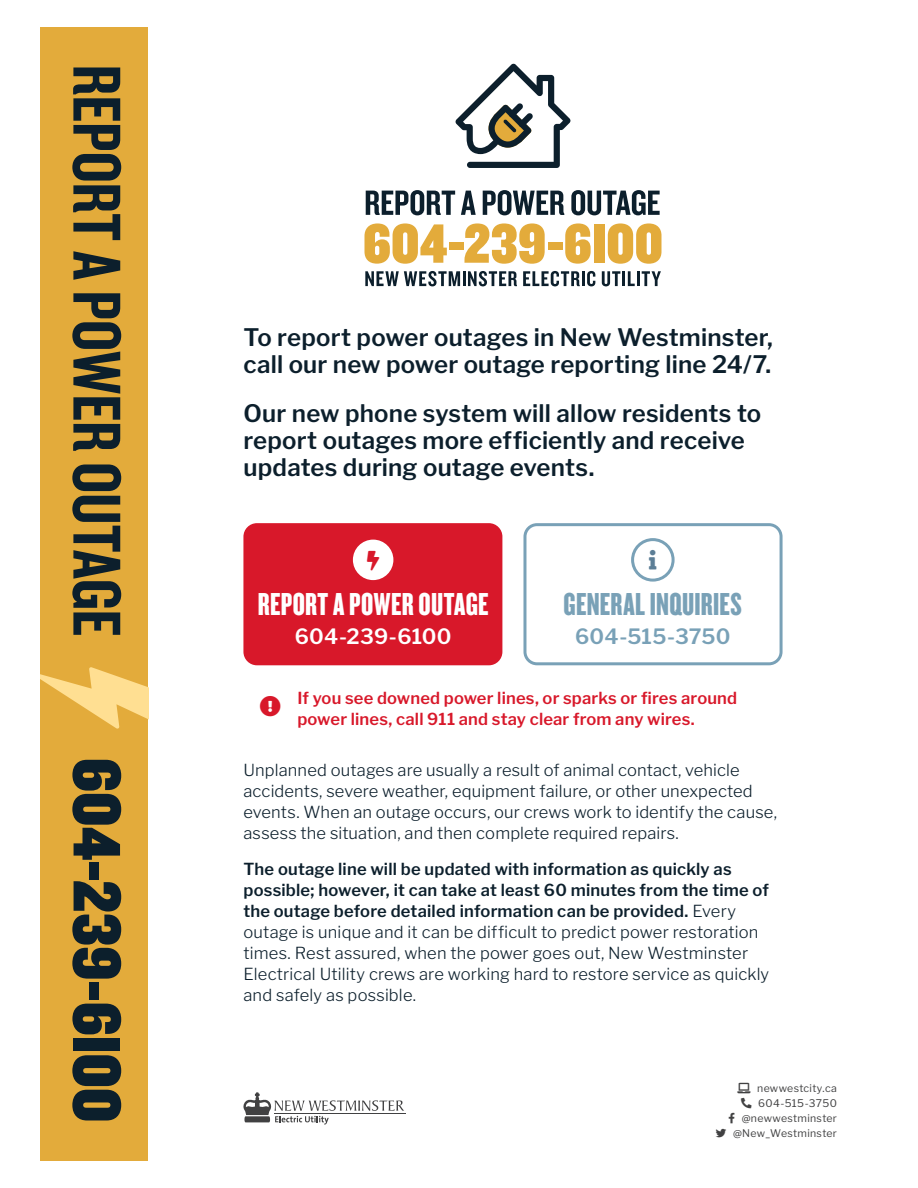
<style>
.page{position:relative;width:918px;height:1188px;background:#fff}
.page>*{position:absolute;margin:0;border:0;box-sizing:border-box;transform-origin:0 0}
.t1{font:33px "Knockout HTF68 Full Featherwt";letter-spacing:.01em;color:#fff}
.t2{font:33px "Knockout HTF68 Full Featherwt";letter-spacing:.01em;color:#79a1b7}
.t3{font:600 24px/27px "Libre Franklin";letter-spacing:.01em;color:#0c1f2c}
.t4{font:600 21px "Libre Franklin";letter-spacing:.01em;color:#fff}
.t5{font:600 21px "Libre Franklin";letter-spacing:.01em;color:#79a1b7}
.t6{font:300 16.5px/21px "Libre Franklin";letter-spacing:.01em;color:#0c1f2c}
.t7{font:600 16.5px/21px "Libre Franklin";letter-spacing:.01em;color:#d8182a}
.t8{font:10.5px/15px "Libre Franklin";letter-spacing:.03em;color:#414142;text-align:right}
.s1{font-weight:600}
</style>
<div class="page">
<div style="left:243px;top:523px;width:259px;height:142px;background:#d8182a;border-radius:14px"></div>
<div style="left:40px;top:27px;width:108px;height:1134px;background:#e3ab3b"></div>
<div style="left:353px;top:540px;width:40px;height:40px;background:#fff;border-radius:50%"></div>
<svg style="left:40px;top:667px;width:108px;height:62px"></svg>
<svg style="left:365px;top:271px;width:152px;height:15px"></svg>
<svg style="left:523px;top:271px;width:57px;height:15px"></svg>
<hr style="left:582px;top:271px;width:3px;height:15px;background:#0c1f2c">
<svg style="left:587px;top:271px;width:8px;height:15px"></svg>
<svg style="left:602px;top:271px;width:33px;height:15px"></svg>
<hr style="left:637px;top:271px;width:3px;height:15px;background:#0c1f2c">
<svg style="left:642px;top:271px;width:19px;height:15px"></svg>
<svg style="left:455px;top:63px;width:115px;height:105px"></svg>
<svg style="left:365px;top:223px;width:82px;height:41px"></svg>
<div style="left:449px;top:242px;width:15px;height:8px;background:#e3ab3b"></div>
<svg style="left:464px;top:223px;width:81px;height:41px"></svg>
<div style="left:548px;top:242px;width:14px;height:8px;background:#e3ab3b"></div>
<svg style="left:565px;top:223px;width:26px;height:41px"></svg>
<div style="left:594px;top:224px;width:10px;height:39px;background:#e3ab3b"></div>
<svg style="left:608px;top:223px;width:53px;height:41px"></svg>
<svg style="left:366px;top:190px;width:89px;height:25px"></svg>
<svg style="left:461px;top:191px;width:15px;height:24px"></svg>
<svg style="left:483px;top:190px;width:81px;height:25px"></svg>
<svg style="left:571px;top:190px;width:89px;height:25px"></svg>
<svg style="left:243px;top:1092px;width:161px;height:33px"></svg>
<hr style="left:274px;top:1113px;width:131px;height:1px;background:#414142">
<svg style="left:72px;top:760px;width:49px;height:100px"></svg>
<div style="left:89px;top:862px;width:9px;height:18px;background:#0c1f2c"></div>
<svg style="left:72px;top:881px;width:49px;height:98px"></svg>
<div style="left:89px;top:982px;width:9px;height:18px;background:#0c1f2c"></div>
<svg style="left:72px;top:1004px;width:49px;height:30px"></svg>
<div style="left:74px;top:1038px;width:46px;height:13px;background:#0c1f2c"></div>
<svg style="left:72px;top:1055px;width:49px;height:66px"></svg>
<svg style="left:72px;top:68px;width:49px;height:172px"></svg>
<svg style="left:73px;top:251px;width:47px;height:29px"></svg>
<svg style="left:72px;top:293px;width:49px;height:158px"></svg>
<svg style="left:72px;top:464px;width:49px;height:171px"></svg>
<svg style="left:523px;top:523px;width:260px;height:142px"></svg>
<h2 class="t3" style="left:243px;top:324px;width:531px">To report power outages in New Westminster, call our new power outage reporting line 24/7.</h2>
<h2 class="t3" style="left:243px;top:400px;width:519px">Our new phone system will allow residents to report outages more efficiently and receive updates during outage events.</h2>
<h1 class="t1" style="left:258px;top:587px;width:232px">REPORT A POWER OUTAGE</h1>
<p class="t4" style="left:295px;top:623px;width:158px">604-239-6100</p>
<h1 class="t2" style="left:564px;top:587px;width:180px">GENERAL INQUIRIES</h1>
<p class="t5" style="left:575px;top:623px;width:157px">604-515-3750</p>
<p class="t7" style="left:297px;top:687px;width:441px">If you see downed power lines, or sparks or fires around power lines, call 911 and stay clear from any wires.</p>
<p class="t6" style="left:243px;top:759px;width:535px">Unplanned outages are usually a result of animal contact, vehicle accidents, severe weather, equipment failure, or other unexpected events. When an outage occurs, our crews work to identify the cause, assess the situation, and then complete required repairs.</p>
<p class="t6" style="left:243px;top:858px;width:527px"><span class="s1">The outage line will be updated with information as quickly as possible; however, it can take at least 60 minutes from the time of the outage before detailed information can be provided.</span> Every outage is unique and it can be difficult to predict power restoration times. Rest assured, when the power goes out, New Westminster Electrical Utility crews are working hard to restore service as quickly and safely as possible.</p>
<p class="t8" style="left:733px;top:1081px;width:105px">newwestcity.ca<br>604-515-3750 @newwestminster @New_Westminster</p>
</div>
